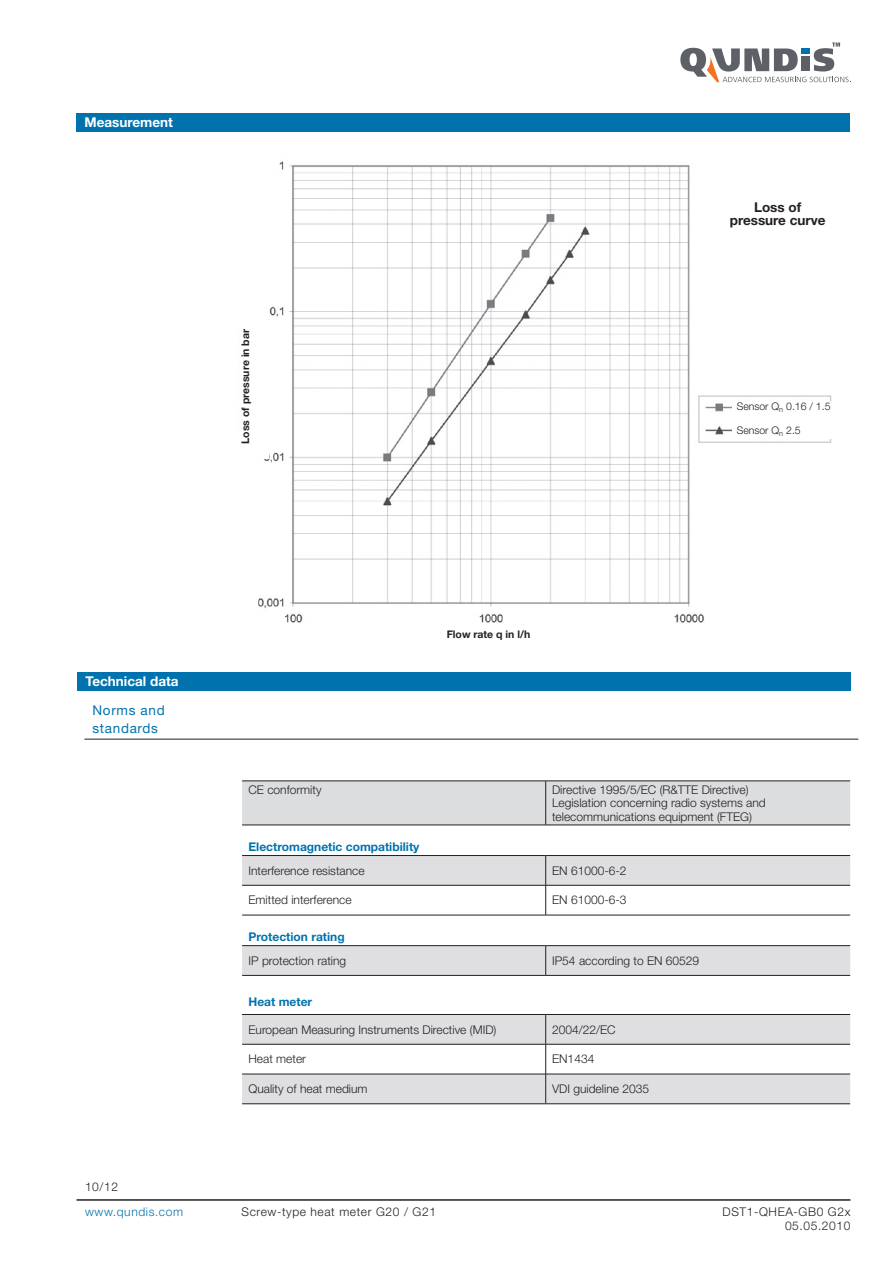
<style>
.page{position:relative;width:893px;height:1263px;background:#fff}
.page>*{position:absolute;margin:0;border:0;box-sizing:border-box;transform-origin:0 0}
.t1{font:700 13.5px "Helvetica Neue LT Pro";color:#fff}
.t2{font:700 13.5px/13.5px "Helvetica Neue LT Pro";color:#231f20;text-align:center}
.t3{font:13.5px/18px "Helvetica Neue LT Pro";letter-spacing:.05em;color:#0073ae}
.t4{font:300 12px/13.5px "Helvetica Neue LT Pro";color:#231f20}
.t5{font:700 12px "Helvetica Neue LT Pro";color:#0073ae}
.t6{font:300 12px/13.5px "Helvetica Neue LT Pro";letter-spacing:.05em;color:#231f20;text-align:right}
.t7{font:300 12px "Helvetica Neue LT Pro";letter-spacing:.05em;color:#0073ae}
.t8{font:700 10.5px "Helvetica Neue LT Pro";color:#231f20}
.t9{font:300 10.5px "Helvetica Neue LT Pro";color:#231f20}
</style>
<div class="page">
<hr style="left:77px;top:1199px;width:773px;height:2px;background:#231f20">
<svg style="left:680px;top:43px;width:171px;height:39px"></svg>
<img style="left:258px;top:161px;width:574px;height:462px">
<div style="left:76px;top:114px;width:774px;height:18px;background:#0073ae"></div>
<div style="left:242px;top:782px;width:608px;height:43px;background:#dcdddf"></div>
<svg style="left:242px;top:856px;width:608px;height:247px"></svg>
<hr style="left:242px;top:885px;width:303px;height:1px;background:#231f20">
<hr style="left:546px;top:885px;width:304px;height:1px;background:#231f20">
<hr style="left:242px;top:915px;width:304px;height:1px;background:#231f20">
<hr style="left:546px;top:915px;width:304px;height:1px;background:#231f20">
<hr style="left:242px;top:945px;width:304px;height:1px;background:#231f20">
<hr style="left:546px;top:945px;width:304px;height:1px;background:#231f20">
<hr style="left:242px;top:975px;width:304px;height:1px;background:#231f20">
<hr style="left:546px;top:975px;width:304px;height:1px;background:#231f20">
<hr style="left:242px;top:1014px;width:304px;height:1px;background:#231f20">
<hr style="left:546px;top:1014px;width:304px;height:1px;background:#231f20">
<hr style="left:242px;top:1044px;width:303px;height:1px;background:#231f20">
<hr style="left:546px;top:1044px;width:304px;height:1px;background:#231f20">
<hr style="left:242px;top:1074px;width:303px;height:1px;background:#231f20">
<hr style="left:546px;top:1074px;width:304px;height:1px;background:#231f20">
<hr style="left:242px;top:781px;width:304px;height:1px;background:#231f20">
<svg style="left:545px;top:856px;width:1px;height:29px"></svg>
<hr style="left:545px;top:885px;width:1px;height:30px;background:#231f20">
<svg style="left:545px;top:946px;width:1px;height:29px"></svg>
<svg style="left:545px;top:1015px;width:1px;height:29px"></svg>
<hr style="left:545px;top:1044px;width:1px;height:30px;background:#231f20">
<svg style="left:545px;top:1074px;width:1px;height:29px"></svg>
<hr style="left:546px;top:781px;width:304px;height:1px;background:#231f20">
<hr style="left:242px;top:825px;width:304px;height:1px;background:#231f20">
<hr style="left:546px;top:825px;width:304px;height:1px;background:#231f20">
<hr style="left:242px;top:855px;width:304px;height:1px;background:#231f20">
<hr style="left:546px;top:855px;width:304px;height:1px;background:#231f20">
<hr style="left:545px;top:781px;width:1px;height:44px;background:#231f20">
<hr style="left:242px;top:1103px;width:304px;height:1px;background:#231f20">
<hr style="left:546px;top:1103px;width:304px;height:1px;background:#231f20">
<hr style="left:84px;top:739px;width:774px;height:1px;background:#231f20">
<div style="left:77px;top:673px;width:774px;height:18px;background:#0073ae"></div>
<div style="left:240px;top:314px;width:29px;height:145px;background:#fff"></div>
<div style="left:705px;top:201px;width:145px;height:29px;background:#fff"></div>
<div style="left:732px;top:401px;width:146px;height:37px;background:#fff"></div>
<p class="t1" style="left:85px;top:113px;width:90px">Measurement</p>
<p class="t8" style="left:239px;top:444px;width:116px;rotate:-90deg">Loss of pressure in bar</p>
<p class="t2" style="left:730px;top:200px;width:97px">Loss of pressure curve</p>
<p class="t9" style="left:737px;top:400px;width:95px">Sensor Q<sub>n</sub> 0.16 / 1.5</p>
<p class="t9" style="left:737px;top:424px;width:66px">Sensor Q<sub>n</sub> 2.5</p>
<p class="t1" style="left:86px;top:672px;width:94px">Technical data</p>
<p class="t3" style="left:93px;top:701px;width:74px">Norms and standards</p>
<p class="t8" style="left:447px;top:628px;width:85px">Flow rate q in l/h</p>
<p class="t4" style="left:248px;top:782px;width:75px">CE conformity</p>
<p class="t4" style="left:552px;top:782px;width:215px">Directive 1995/5/EC (R&amp;TTE Directive)<br>Legislation concerning radio systems and telecommunications equipment (FTEG)</p>
<p class="t5" style="left:248px;top:839px;width:173px">Electromagnetic compatibility</p>
<p class="t4" style="left:248px;top:863px;width:118px">Interference resistance</p>
<p class="t4" style="left:552px;top:863px;width:76px">EN 61000-6-2</p>
<p class="t4" style="left:248px;top:893px;width:105px">Emitted interference</p>
<p class="t4" style="left:552px;top:893px;width:76px">EN 61000-6-3</p>
<p class="t5" style="left:248px;top:929px;width:98px">Protection rating</p>
<p class="t4" style="left:248px;top:953px;width:99px">IP protection rating</p>
<p class="t4" style="left:552px;top:953px;width:149px">IP54 according to EN 60529</p>
<p class="t5" style="left:248px;top:994px;width:65px">Heat meter</p>
<p class="t4" style="left:248px;top:1022px;width:250px">European Measuring Instruments Directive (MID)</p>
<p class="t4" style="left:552px;top:1022px;width:65px">2004/22/EC</p>
<p class="t4" style="left:248px;top:1052px;width:59px">Heat meter</p>
<p class="t4" style="left:552px;top:1052px;width:44px">EN1434</p>
<p class="t4" style="left:248px;top:1082px;width:121px">Quality of heat medium</p>
<p class="t4" style="left:552px;top:1082px;width:98px">VDI guideline 2035</p>
<p class="t4" style="left:85px;top:1179px;width:35px">10/12</p>
<p class="t7" style="left:85px;top:1205px;width:100px">www.qundis.com</p>
<p class="t6" style="left:242px;top:1205px;width:196px">Screw-type heat meter G20 / G21</p>
<p class="t6" style="left:723px;top:1205px;width:129px">DST1-QHEA-GB0 G2x<br>05.05.2010</p>
</div>
